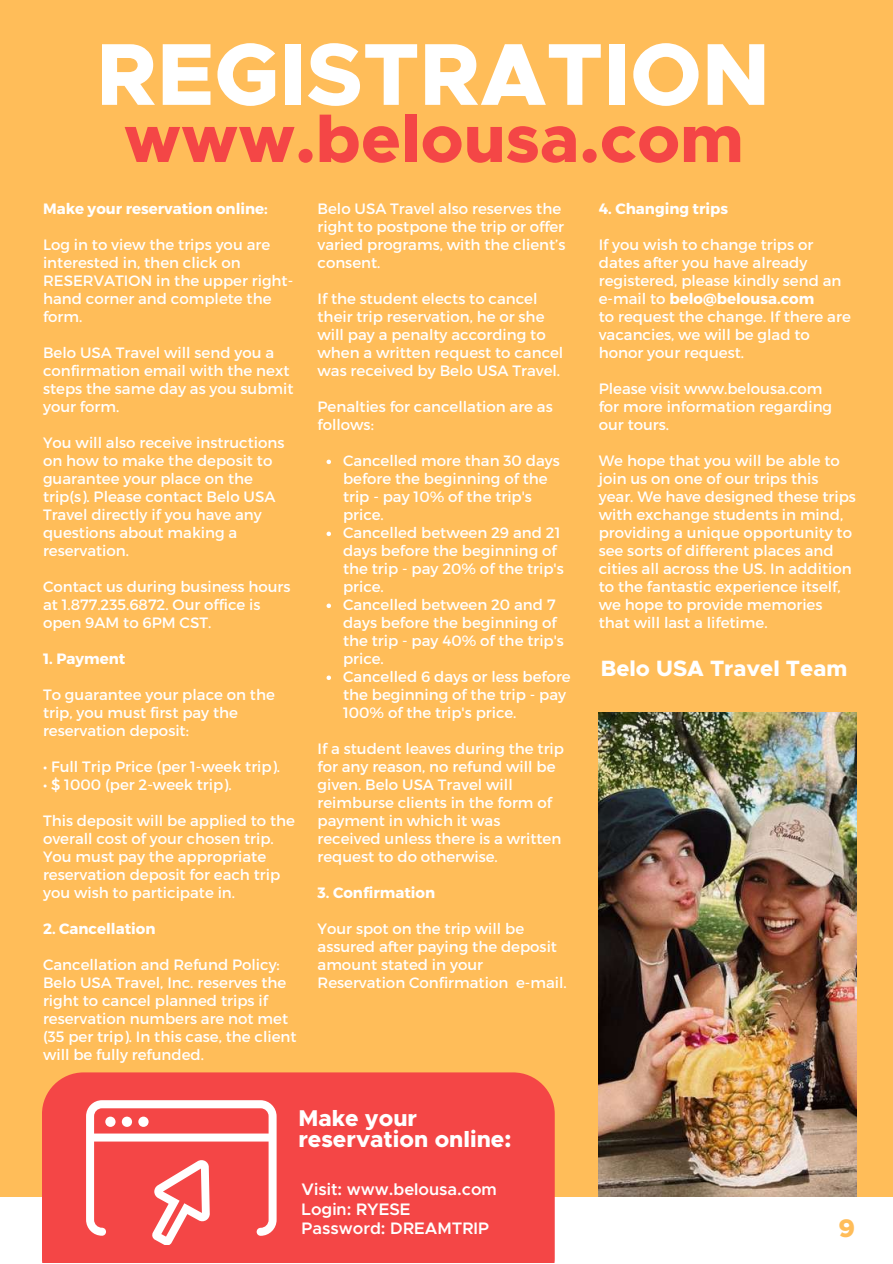
<style>
.page{position:relative;width:893px;height:1264px;background:#fff}
.page>*{position:absolute;margin:0;border:0;box-sizing:border-box;transform-origin:0 0}
.t1{font:800 88.2px "Metropolis";color:#fff}
.t2{font:800 67.65px "Metropolis";color:#f44646}
.t3{font:800 25.5px "Metropolis";color:#ffbd59}
.t4{font:800 22.95px/20.5px "Metropolis";color:#fff}
.t5{font:800 22.2px "Metropolis";color:#fff}
.t6{font:600 16.65px/19.6px "Metropolis";color:#fff}
.t7{font:15px/18px "Montserrat";color:#fff}
.t8{font:700 15px "Montserrat";color:#fff}
.s1{font-weight:700}
</style>
<div class="page">
<div style="left:0;top:0;width:892px;height:1262px;background:#ffbd59"></div>
<img style="left:598px;top:713px;width:258px;height:484px">
<div style="left:0;top:1197px;width:892px;height:65px;background:#fff"></div>
<div style="left:42px;top:1072px;width:512px;height:190px;background:#f44646"></div>
<svg style="left:86px;top:1100px;width:190px;height:144px;background:#f67575"></svg>
<svg style="left:326px;top:459px;width:5px;height:5px"></svg>
<svg style="left:326px;top:531px;width:5px;height:5px"></svg>
<svg style="left:326px;top:603px;width:5px;height:5px"></svg>
<svg style="left:326px;top:675px;width:5px;height:5px"></svg>
<h1 class="t1" style="left:96px;top:35px;width:675px">REGISTRATION</h1>
<h2 class="t2" style="left:124px;top:108px;width:621px">www.belousa.com</h2>
<p class="t8" style="left:43px;top:199px;width:226px">Make your reservation online:</p>
<p class="t7" style="left:43px;top:235px;width:252px">Log in to view the trips you are interested in, then click on<br>RESERVATION in the upper right&shy;hand corner and complete the form.</p>
<p class="t7" style="left:43px;top:343px;width:252px">Belo USA Travel will send you a confirmation email with the next steps the same day as you submit your form.</p>
<p class="t7" style="left:43px;top:433px;width:243px">You will also receive instructions on how to make the deposit to guarantee your place on the trip(s). Please contact Belo USA<br>Travel directly if you have any questions about making a reservation.</p>
<p class="t7" style="left:43px;top:577px;width:249px">Contact us during business hours at 1.877.235.6872. Our office is open 9AM to 6PM CST.</p>
<p class="t8" style="left:43px;top:649px;width:84px">1. Payment</p>
<p class="t7" style="left:43px;top:685px;width:233px">To guarantee your place on the trip, you must first pay the reservation deposit:</p>
<p class="t7" style="left:43px;top:757px;width:238px">• Full Trip Price (per 1-week trip).</p>
<p class="t7" style="left:43px;top:775px;width:190px">• $ 1000 (per 2-week trip).</p>
<p class="t7" style="left:43px;top:811px;width:253px">This deposit will be applied to the overall cost of your chosen trip.<br>You must pay the appropriate reservation deposit for each trip you wish to participate in.</p>
<p class="t8" style="left:43px;top:919px;width:114px">2. Cancellation</p>
<p class="t7" style="left:43px;top:955px;width:255px">Cancellation and Refund Policy:<br>Belo USA Travel, Inc. reserves the right to cancel planned trips if reservation numbers are not met (35 per trip). In this case, the client will be fully refunded.</p>
<p class="t7" style="left:317px;top:199px;width:249px">Belo USA Travel also reserves the right to postpone the trip or offer varied programs, with the client’s consent.</p>
<p class="t7" style="left:317px;top:289px;width:247px">If the student elects to cancel their trip reservation, he or she will pay a penalty according to when a written request to cancel was received by Belo USA Travel.</p>
<p class="t7" style="left:317px;top:397px;width:237px">Penalties for cancellation are as follows:</p>
<p class="t7" style="left:343px;top:451px;width:229px">Cancelled more than 30 days before the beginning of the trip - pay 10% of the trip's price.<br>Cancelled between 29 and 21 days before the beginning of the trip - pay 20% of the trip's price.<br>Cancelled between 20 and 7 days before the beginning of the trip - pay 40% of the trip's price.<br>Cancelled 6 days or less before the beginning of the trip - pay<br>100% of the trip's price.</p>
<p class="t7" style="left:317px;top:739px;width:248px">If a student leaves during the trip for any reason, no refund will be given. Belo USA Travel will reimburse clients in the form of payment in which it was received unless there is a written request to do otherwise.</p>
<p class="t8" style="left:317px;top:883px;width:119px">3. Confirmation</p>
<p class="t7" style="left:317px;top:919px;width:251px">Your spot on the trip will be assured after paying the deposit amount stated in your<br>Reservation Confirmation e-mail.</p>
<h3 class="t4" style="left:298px;top:1108px;width:214px">Make your reservation online:</h3>
<p class="t6" style="left:301px;top:1180px;width:197px">Visit: www.belousa.com<br>Login: RYESE<br>Password: DREAMTRIP</p>
<p class="t8" style="left:598px;top:199px;width:131px">4. Changing trips</p>
<p class="t7" style="left:598px;top:235px;width:253px">If you wish to change trips or dates after you have already registered, please kindly send an e-mail to <span class="s1">belo@belousa.com<br></span>to request the change. If there are vacancies, we will be glad to honor your request.</p>
<p class="t7" style="left:598px;top:379px;width:235px">Please visit www.belousa.com for more information regarding our tours.</p>
<p class="t7" style="left:598px;top:451px;width:258px">We hope that you will be able to join us on one of our trips this year. We have designed these trips with exchange students in mind, providing a unique opportunity to see sorts of different places and cities all across the US. In addition to the fantastic experience itself, we hope to provide memories that will last a lifetime.</p>
<h3 class="t5" style="left:600px;top:658px;width:248px">Belo USA Travel Team</h3>
<h3 class="t3" style="left:838px;top:1216px;width:18px">9</h3>
</div>
